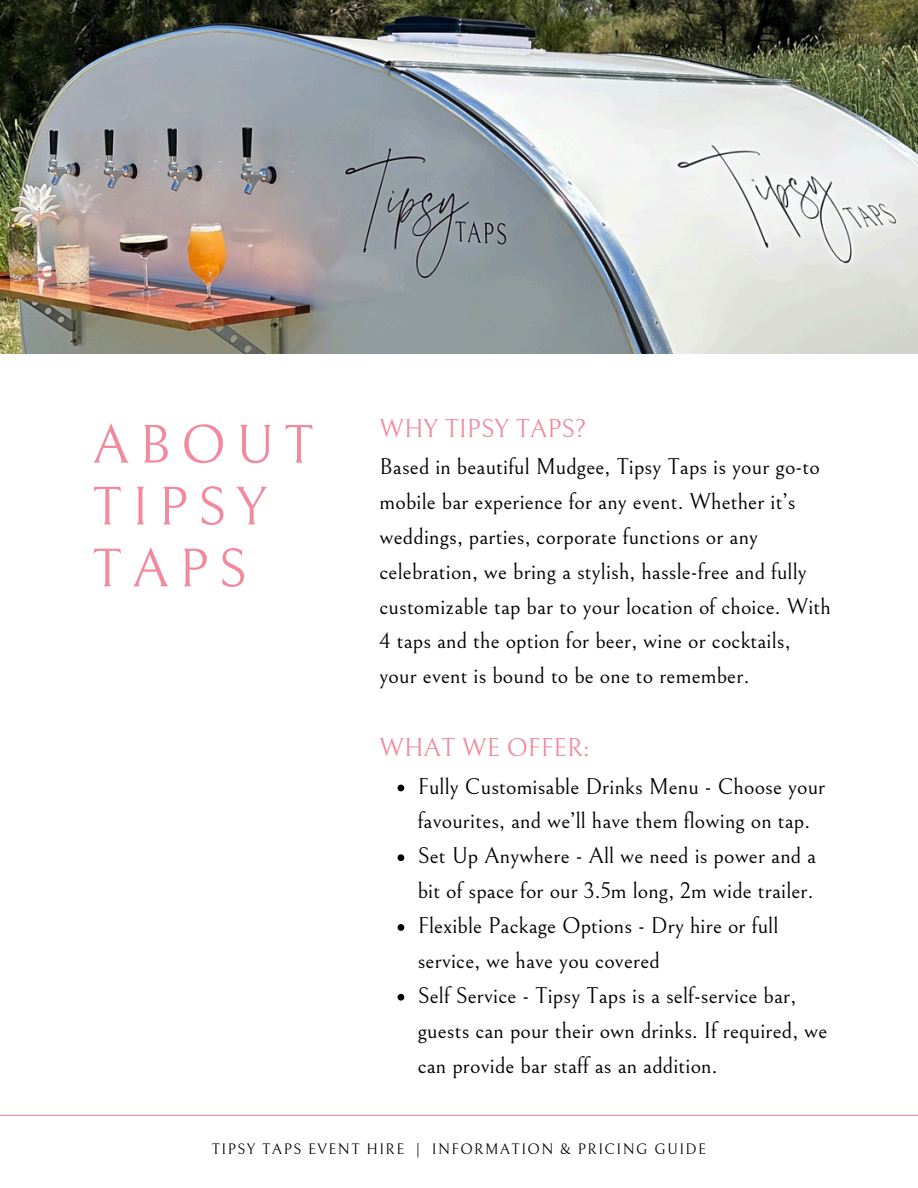
<style>
.page{position:relative;width:918px;height:1188px;background:#fff}
.page>*{position:absolute;margin:0;border:0;box-sizing:border-box;transform-origin:0 0}
.t1{font:54.6px/61.8px "Bellefair";letter-spacing:.175em;color:#f2899c}
.t2{font:25.5px "Bellefair";letter-spacing:.005em;color:#f2899c}
.t3{font:22.5px/34.8px "Bellefair";letter-spacing:.005em;color:#000}
.t4{font:15px "Bellefair";letter-spacing:.1em;color:#000}
</style>
<div class="page">
<img style="left:0;top:0;width:918px;height:353px">
<hr style="left:0;top:1115px;width:918px;height:1px;background:#f2899c">
<svg style="left:398px;top:785px;width:6px;height:6px"></svg>
<svg style="left:398px;top:854px;width:6px;height:7px"></svg>
<svg style="left:398px;top:924px;width:6px;height:7px"></svg>
<svg style="left:398px;top:994px;width:6px;height:7px"></svg>
<p class="t1" style="left:92px;top:415px;width:223px">ABOUT<br>TIPSY<br>TAPS</p>
<h1 class="t2" style="left:380px;top:415px;width:209px">WHY TIPSY TAPS?</h1>
<h1 class="t3" style="left:380px;top:450px;width:453px">Based in beautiful Mudgee, Tipsy Taps is your go-to mobile bar experience for any event. Whether it’s weddings, parties, corporate functions or any celebration, we bring a stylish, hassle-free and fully customizable tap bar to your location of choice. With 4 taps and the option for beer, wine or cocktails, your event is bound to be one to remember.</h1>
<h3 class="t2" style="left:380px;top:734px;width:211px">WHAT WE OFFER:</h3>
<h2 class="t3" style="left:418px;top:770px;width:409px">Fully Customisable Drinks Menu - Choose your favourites, and we’ll have them flowing on tap.</h2>
<p class="t3" style="left:418px;top:839px;width:400px">Set Up Anywhere - All we need is power and a bit of space for our 3.5m long, 2m wide trailer.</p>
<p class="t3" style="left:418px;top:909px;width:362px">Flexible Package Options - Dry hire or full service, we have you covered</p>
<p class="t3" style="left:418px;top:979px;width:411px">Self Service - Tipsy Taps is a self-service bar, guests can pour their own drinks. If required, we can provide bar staff as an addition.</p>
<p class="t4" style="left:212px;top:1141px;width:496px">TIPSY TAPS EVENT HIRE | INFORMATION &amp; PRICING GUIDE</p>
</div>
